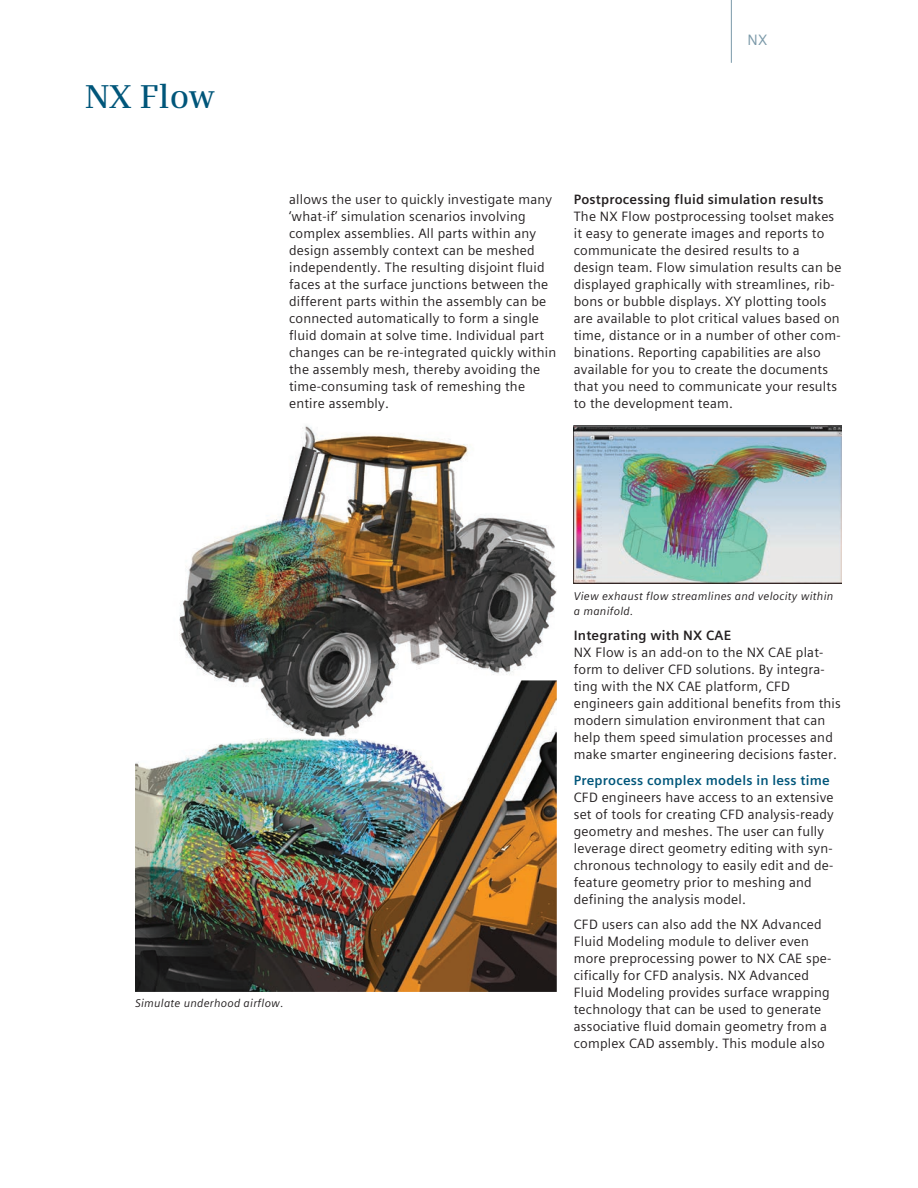
<style>
.page{position:relative;width:918px;height:1188px;background:#fff}
.page>*{position:absolute;margin:0;border:0;box-sizing:border-box;transform-origin:0 0}
._04__Head_Blue__22pt{font:600 33px "Siemens Serif";letter-spacing:.005em;color:#00567a}
.Product_tab___10pt_0{font:15px "Siemens Sans Global";color:#7b99a9}
._04__Copy___9pt_4mm{font:13.5px/17px "Siemens Sans Global";letter-spacing:.015em;color:#231f20}
._04__Head_paragraph{font:700 13.5px "Siemens Sans Global";letter-spacing:.015em;color:#231f20}
._04__Head_para_Blue{font:700 13.5px "Siemens Sans Global";letter-spacing:.015em;color:#00567a}
._06__Captions___7_5p{font:italic 11.25px/14.9px "Siemens Sans Global";letter-spacing:.02em;color:#231f20}
</style>
<div class="page">
<img style="left:179px;top:426px;width:378px;height:254px">
<img style="left:135px;top:680px;width:422px;height:312px">
<img style="left:574px;top:425px;width:267px;height:159px">
<hr style="left:731px;top:0;width:1px;height:63px;background:#7b99a9">
<p class="_04__Head_Blue__22pt" style="left:85px;top:77px;width:131px">NX Flow</p>
<p class="Product_tab___10pt_0" style="left:748px;top:29px;width:21px">NX</p>
<p class="_04__Copy___9pt_4mm" style="left:289px;top:191px;width:269px">allows the user to quickly investigate many ‘what-if’ simulation scenarios involving complex assemblies. All parts within any design assembly context can be meshed independently. The resulting disjoint fluid faces at the surface junctions between the different parts within the assembly can be connected automatically to form a single fluid domain at solve time. Individual part changes can be re-integrated quickly within the assembly mesh, thereby avoiding the time-consuming task of remeshing the entire assembly.</p>
<p class="_04__Head_paragraph" style="left:574px;top:189px;width:251px">Postprocessing fluid simulation results</p>
<p class="_04__Copy___9pt_4mm" style="left:574px;top:208px;width:269px">The NX Flow postprocessing toolset makes it easy to generate images and reports to communicate the desired results to a design team. Flow simulation results can be displayed graphically with streamlines, rib&shy;bons or bubble displays. XY plotting tools are available to plot critical values based on time, distance or in a number of other com&shy;binations. Reporting capabilities are also available for you to create the documents that you need to communicate your results to the development team.</p>
<p class="_06__Captions___7_5p" style="left:135px;top:996px;width:150px">Simulate underhood airflow.</p>
<p class="_06__Captions___7_5p" style="left:574px;top:588px;width:261px">View exhaust flow streamlines and velocity within a manifold.</p>
<p class="_04__Head_paragraph" style="left:574px;top:625px;width:159px">Integrating with NX CAE</p>
<p class="_04__Copy___9pt_4mm" style="left:574px;top:644px;width:269px">NX Flow is an add-on to the NX CAE plat&shy;form to deliver CFD solutions. By integra&shy;ting with the NX CAE platform, CFD engineers gain additional benefits from this modern simulation environment that can help them speed simulation processes and make smarter engineering decisions faster.</p>
<p class="_04__Head_para_Blue" style="left:574px;top:770px;width:257px">Preprocess complex models in less time</p>
<p class="_04__Copy___9pt_4mm" style="left:574px;top:789px;width:262px">CFD engineers have access to an extensive set of tools for creating CFD analysis-ready geometry and meshes. The user can fully leverage direct geometry editing with syn&shy;chronous technology to easily edit and de&shy;feature geometry prior to meshing and defining the analysis model.</p>
<p class="_04__Copy___9pt_4mm" style="left:574px;top:916px;width:259px">CFD users can also add the NX Advanced Fluid Modeling module to deliver even more preprocessing power to NX CAE spe&shy;cifically for CFD analysis. NX Advanced Fluid Modeling provides surface wrapping technology that can be used to generate associative fluid domain geometry from a complex CAD assembly. This module also</p>
</div>
